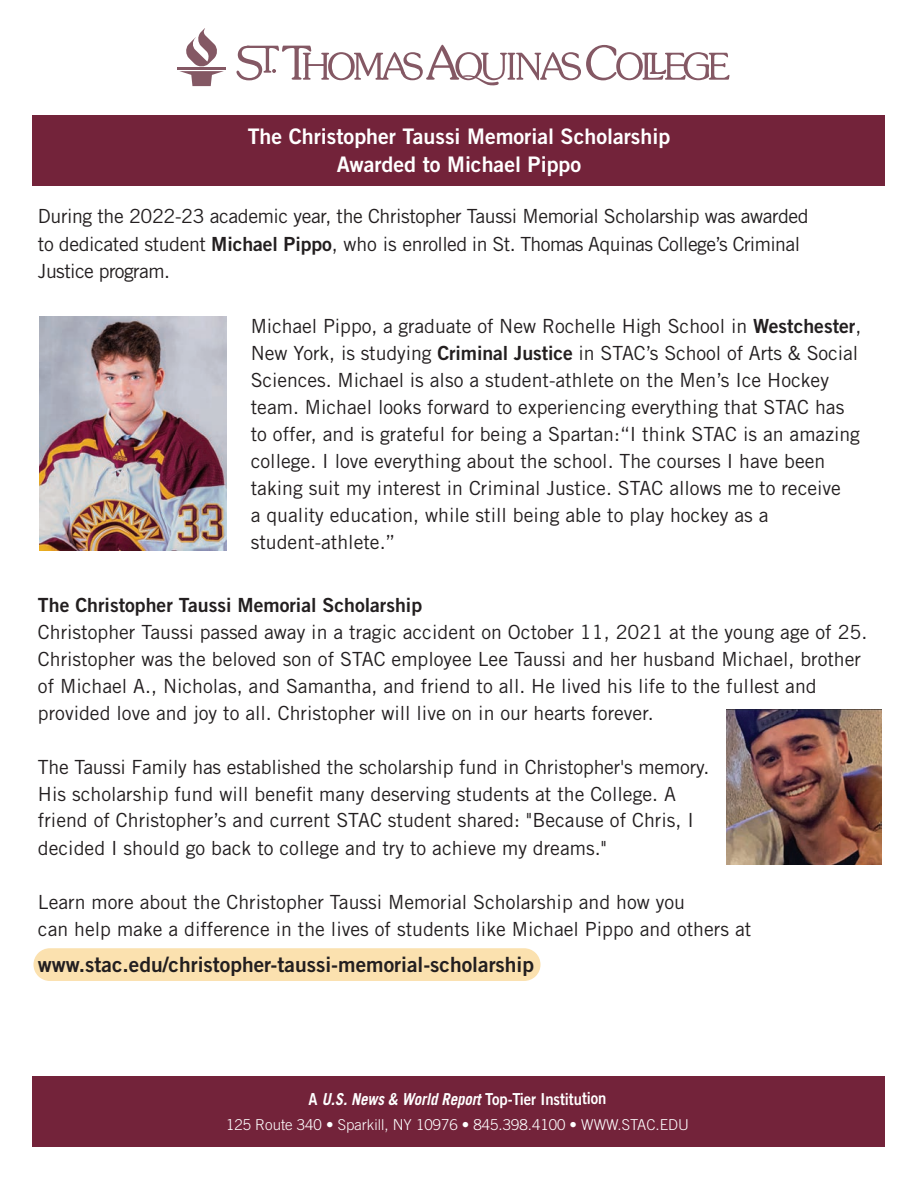
<style>
.page{position:relative;width:918px;height:1188px;background:#fff}
.page>*{position:absolute;margin:0;border:0;box-sizing:border-box;transform-origin:0 0}
.t1{font:21.45px/27.3px "Trade Gothic LT Std Bd 2";color:#fff;text-align:center}
.t2{font:21px "Trade Gothic LT Std Bd 2";color:#231f20}
.t3{font:19.5px/27px "Trade Gothic LT Std";color:#231f20}
.t4{font:19.5px/27.6px "Trade Gothic LT Std";letter-spacing:-.02em;color:#231f20}
.t5{font:19.5px "Trade Gothic LT Std Bd 2";color:#231f20}
.t6{font:16.5px "Trade Gothic LT Std Bd 2";letter-spacing:-.005em;color:#fff;scale:.9 1}
.t7{font:300 15px "Trade Gothic LT Std";color:#fff}
.s1{font-family:"Trade Gothic LT Std Bd 2"}
.s2{font-family:"Trade Gothic LT Std";font-weight:700;font-style:italic}
</style>
<div class="page">
<div style="left:33px;top:948px;width:508px;height:33px;background:#fbe1af"></div>
<div style="left:33px;top:115px;width:852px;height:70px;background:#73233a"></div>
<svg style="left:179px;top:28px;width:45px;height:58px"></svg>
<hr style="left:177px;top:68px;width:49px;height:2px;background:#845864">
<svg style="left:236px;top:45px;width:493px;height:41px"></svg>
<div style="left:33px;top:1077px;width:852px;height:70px;background:#73233a"></div>
<img style="left:39px;top:316px;width:187px;height:234px">
<img style="left:727px;top:710px;width:154px;height:154px">
<p class="t1" style="left:248px;top:123px;width:424px">The Christopher Taussi Memorial Scholarship<br>Awarded to Michael Pippo</p>
<p class="t4" style="left:38px;top:204px;width:772px">During the 2022-23 academic year, the Christopher Taussi Memorial Scholarship was awarded to dedicated student <span class="s1">Michael Pippo</span>, who is enrolled in St. Thomas Aquinas College’s Criminal<br>Justice program.</p>
<p class="t3" style="left:251px;top:314px;width:612px">Michael Pippo, a graduate of New Rochelle High School in <span class="s1">Westchester</span>, New York, is studying <span class="s1">Criminal Justice</span> in STAC’s School of Arts &amp; Social Sciences. Michael is also a student-athlete on the Men’s Ice Hockey team. Michael looks forward to experiencing everything that STAC has to offer, and is grateful for being a Spartan:“I think STAC is an amazing college. I love everything about the school. The courses I have been taking suit my interest in Criminal Justice. STAC allows me to receive<br>a quality education, while still being able to play hockey as a student-athlete.”</p>
<p class="t5" style="left:38px;top:594px;width:386px">The Christopher Taussi Memorial Scholarship</p>
<p class="t3" style="left:38px;top:620px;width:831px">Christopher Taussi passed away in a tragic accident on October 11, 2021 at the young age of 25.<br>Christopher was the beloved son of STAC employee Lee Taussi and her husband Michael, brother of Michael A., Nicholas, and Samantha, and friend to all. He lived his life to the fullest and provided love and joy to all. Christopher will live on in our hearts forever.</p>
<p class="t3" style="left:38px;top:755px;width:673px;line-height:26.5px">The Taussi Family has established the scholarship fund in Christopher's memory.<br>His scholarship fund will benefit many deserving students at the College. A friend of Christopher’s and current STAC student shared: "Because of Chris, I</p>
<p class="t3" style="left:38px;top:836px;width:571px">decided I should go back to college and try to achieve my dreams."</p>
<p class="t3" style="left:38px;top:890px;width:715px">Learn more about the Christopher Taussi Memorial Scholarship and how you<br>can help make a difference in the lives of students like Michael Pippo and others at</p>
<p class="t2" style="left:38px;top:952px;width:498px">www.stac.edu/christopher-taussi-memorial-scholarship</p>
<p class="t6" style="left:308px;top:1089px;width:333px">A <span class="s2">U.S. News &amp; World Report</span> Top-Tier Institution</p>
<p class="t7" style="left:226px;top:1116px;width:465px">125 Route 340 • Sparkill, NY 10976 • 845.398.4100 • WWW.STAC.EDU</p>
</div>
